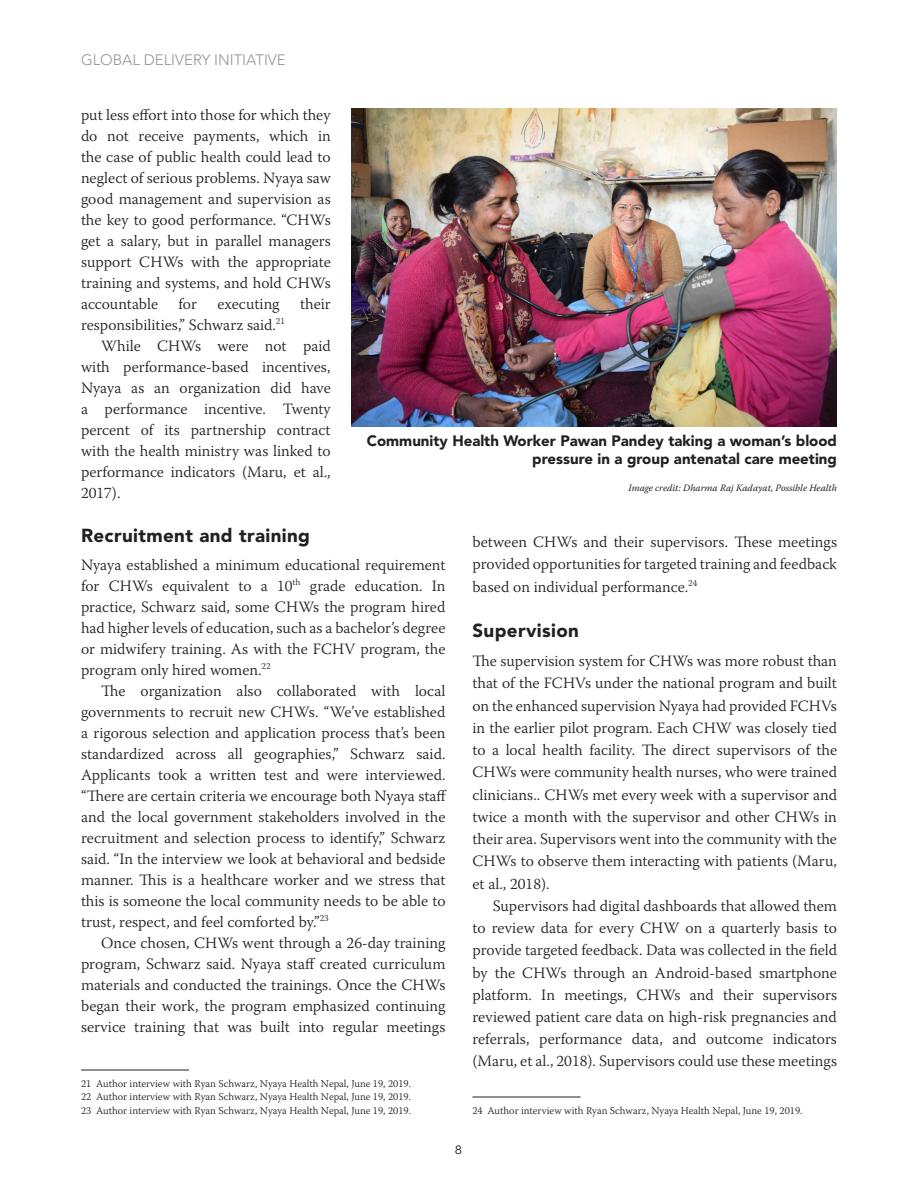
<style>
.page{position:relative;width:918px;height:1188px;background:#fff}
.page>*{position:absolute;margin:0;border:0;box-sizing:border-box;transform-origin:0 0}
.B_Head_2{font:900 18.75px "Avenir LT Std";letter-spacing:.02em;color:#231f20}
.Body_text{font:300 15.75px/21px "Warnock Pro";color:#231f20;text-align:justify}
.Body_text-first_para{font:300 15.75px/22.2px "Warnock Pro";color:#231f20;text-align:justify}
.Figure_Box_title{font:900 15px/18px "Avenir LT Std";color:#231f20;text-align:right}
.t1{font:300 15px "Avenir LT Std";color:#939598}
.t2{font:12px "Avenir LT Std";color:#231f20;scale:1.1 1}
.Footnote_text{font:300 10.5px "Warnock Pro";color:#231f20}
.Source{font:italic 9.75px "Warnock Pro";color:#231f20}
</style>
<div class="page">
<hr style="left:81px;top:1070px;width:108px;height:1px;background:#231f20">
<hr style="left:472px;top:1097px;width:108px;height:1px;background:#231f20">
<img style="left:351px;top:108px;width:486px;height:318px">
<p class="t1" style="left:81px;top:51px;width:206px">GLOBAL DELIVERY INITIATIVE</p>
<p class="Body_text" style="left:81px;top:104px;width:251px">put less effort into those for which they do not receive payments, which in the case of public health could lead to neglect of serious problems. Nyaya saw good management and supervision as the key to good performance. “CHWs get a salary, but in parallel managers support CHWs with the appropriate training and systems, and hold CHWs accountable</p>
<p class="Body_text" style="left:179px;top:293px;width:20px">for</p>
<p class="Body_text" style="left:217px;top:293px;width:64px">executing</p>
<p class="Body_text" style="left:300px;top:293px;width:32px">their</p>
<p class="Body_text" style="left:81px;top:314px;width:205px">responsibilities,” Schwarz said.<sup>21</sup></p>
<p class="Body_text" style="left:81px;top:335px;width:251px;text-indent:20px">While CHWs were not paid with performance-based incentives, Nyaya as an organization did have a performance incentive. Twenty percent of its partnership contract with the health ministry was linked to performance indicators (Maru, et al., 2017).</p>
<p class="B_Head_2" style="left:81px;top:524px;width:231px">Recruitment and training</p>
<p class="Body_text-first_para" style="left:81px;top:554px;width:366px;line-height:21px">Nyaya established a minimum educational requirement for CHWs equivalent to a 10<sup>th</sup> grade education. In practice, Schwarz said, some CHWs the program hired had higher levels of education, such as a bachelor’s degree or midwifery training. As with the FCHV program, the program only hired women.<sup>22</sup></p>
<p class="Body_text" style="left:81px;top:680px;width:367px;text-indent:20px">The organization also collaborated with local governments to recruit new CHWs. “We’ve established a rigorous selection and application process that’s been standardized across all geographies,” Schwarz said.<br>Applicants took a written test and were interviewed. “There are certain criteria we encourage both Nyaya staff and the local government stakeholders involved in the recruitment and selection process to identify,” Schwarz said. “In the interview we look at behavioral and bedside manner. This is a healthcare worker and we stress that this is someone the local community needs to be able to trust, respect, and feel comforted by.”<sup>23</sup></p>
<p class="Body_text" style="left:81px;top:932px;width:366px;text-indent:20px">Once chosen, CHWs went through a 26-day training program, Schwarz said. Nyaya staff created curriculum materials and conducted the trainings. Once the CHWs began their work, the program emphasized continuing service training that was built into regular meetings</p>
<p class="Figure_Box_title" style="left:367px;top:432px;width:472px">Community Health Worker Pawan Pandey taking a woman’s blood pressure in a group antenatal care meeting</p>
<p class="Source" style="left:629px;top:482px;width:210px">Image credit: Dharma Raj Kadayat, Possible Health</p>
<p class="Body_text" style="left:472px;top:531px;width:366px;line-height:22.2px">between CHWs and their supervisors. These meetings provided opportunities for targeted training and feedback based on individual performance.<sup>24</sup></p>
<p class="B_Head_2" style="left:472px;top:619px;width:108px">Supervision</p>
<p class="Body_text-first_para" style="left:472px;top:650px;width:366px">The supervision system for CHWs was more robust than that of the FCHVs under the national program and built on the enhanced supervision Nyaya had provided FCHVs in the earlier pilot program. Each CHW was closely tied to a local health facility. The direct supervisors of the CHWs were community health nurses, who were trained clinicians.. CHWs met every week with a supervisor and twice a month with the supervisor and other CHWs in their area. Supervisors went into the community with the CHWs to observe them interacting with patients (Maru, et al., 2018).</p>
<p class="Body_text" style="left:472px;top:894px;width:366px;line-height:22.2px;text-indent:20px">Supervisors had digital dashboards that allowed them to review data for every CHW on a quarterly basis to provide targeted feedback. Data was collected in the field by the CHWs through an Android-based smartphone platform. In meetings, CHWs and their supervisors reviewed patient care data on high-risk pregnancies and referrals, performance data, and outcome indicators (Maru, et al., 2018). Supervisors could use these meetings</p>
<p class="Footnote_text" style="left:472px;top:1104px;width:332px">24 Author interview with Ryan Schwarz, Nyaya Health Nepal, June 19, 2019.</p>
<p class="Footnote_text" style="left:81px;top:1077px;width:332px">21 Author interview with Ryan Schwarz, Nyaya Health Nepal, June 19, 2019.</p>
<p class="Footnote_text" style="left:81px;top:1090px;width:332px">22 Author interview with Ryan Schwarz, Nyaya Health Nepal, June 19, 2019.</p>
<p class="Footnote_text" style="left:81px;top:1104px;width:332px">23 Author interview with Ryan Schwarz, Nyaya Health Nepal, June 19, 2019.</p>
<p class="t2" style="left:455px;top:1143px;width:8px">8</p>
</div>
